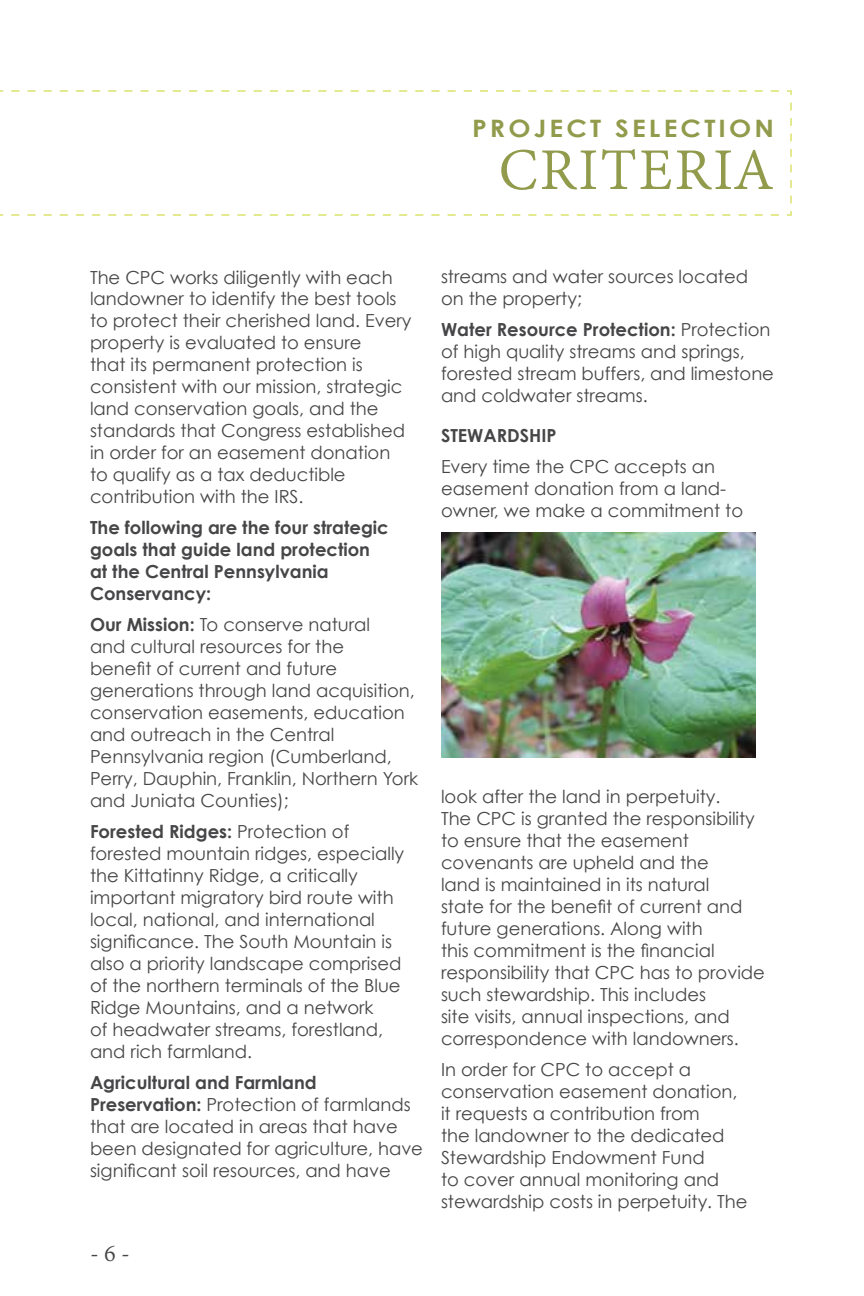
<style>
.page{position:relative;width:864px;height:1296px;background:#fff}
.page>*{position:absolute;margin:0;border:0;box-sizing:border-box;transform-origin:0 0}
.t1{font:64px "Adobe Devanagari";letter-spacing:.03em;color:#919b4b}
.t2{font:26px "Adobe Devanagari";color:#464547}
.t3{font:700 24px "Century Gothic";letter-spacing:.12em;color:#919b4b;scale:1.1 1}
.t4{font:18px/22px "Century Gothic";color:#464547}
.t5{font:700 18px/22px "Century Gothic";color:#464547}
.s1{font-weight:700}
</style>
<div class="page">
<svg style="left:0;top:90px;width:792px;height:126px"></svg>
<img style="left:441px;top:533px;width:314px;height:225px">
<h3 class="t3" style="left:472px;top:113px;width:276px">project selection</h3>
<h1 class="t1" style="left:499px;top:134px;width:277px">criteria</h1>
<p class="t4" style="left:90px;top:266px;width:323px">The CPC works diligently with each landowner to identify the best tools to protect their cherished land. Every property is evaluated to ensure<br>that its permanent protection is consistent with our mission, strategic land conservation goals, and the standards that Congress established in order for an easement donation to qualify as a tax deductible contribution with the IRS.</p>
<p class="t5" style="left:90px;top:517px;width:300px">The following are the four strategic goals that guide land protection at the Central Pennsylvania<br>Conservancy:</p>
<p class="t4" style="left:90px;top:614px;width:330px"><span class="s1">Our Mission:</span> To conserve natural<br>and cultural resources for the<br>benefit of current and future generations through land acquisition, conservation easements, education and outreach in the Central Pennsylvania region (Cumberland, Perry, Dauphin, Franklin, N orthern York and Juniata Counties);</p>
<p class="t4" style="left:90px;top:821px;width:316px"><span class="s1">Forested Ridges:</span> Protection of forested mountain ridges, especially the Kittatinny Ridge, a critically important migratory bird route with local, national, and international significance. The South Mountain is also a priority landscape comprised of the northern terminals of the Blue Ridge Mountains, and a network<br>of headwater streams, forestland, and rich farmland.</p>
<p class="t4" style="left:90px;top:1072px;width:335px"><span class="s1">Agricultural and Farmland Preservation:</span> Protection of farmlands that are located in areas that have been designated for agriculture, have significant soil resources, and have</p>
<h2 class="t2" style="left:90px;top:1238px;width:41px">- 6 -</h2>
<p class="t4" style="left:441px;top:266px;width:309px">streams and water sources located on the property;</p>
<p class="t4" style="left:441px;top:319px;width:335px"><span class="s1">Water Resource Protection:</span> Protection of high quality streams and springs, forested stream buffers, and limestone and coldwater streams.</p>
<p class="t5" style="left:441px;top:424px;width:115px">Stewardship</p>
<p class="t4" style="left:441px;top:456px;width:304px">Every time the CPC accepts an easement donation from a land&shy;owner, we make a commitment to</p>
<p class="t4" style="left:441px;top:786px;width:325px">look after the land in perpetuity.<br>The CPC is granted the responsibility to ensure that the easement covenants are upheld and the<br>land is maintained in its natural<br>state for the benefit of current and future generations. Along with<br>this commitment is the financial responsibility that CPC has to provide such stewardship. This includes<br>site visits, annual inspections, and correspondence with landowners.</p>
<p class="t4" style="left:441px;top:1058px;width:308px">In order for CPC to accept a conservation easement donation, it requests a contribution from<br>the landowner to the dedicated<br>Stewardship Endowment Fund<br>to cover annual monitoring and stewardship costs in perpetuity. The</p>
</div>
